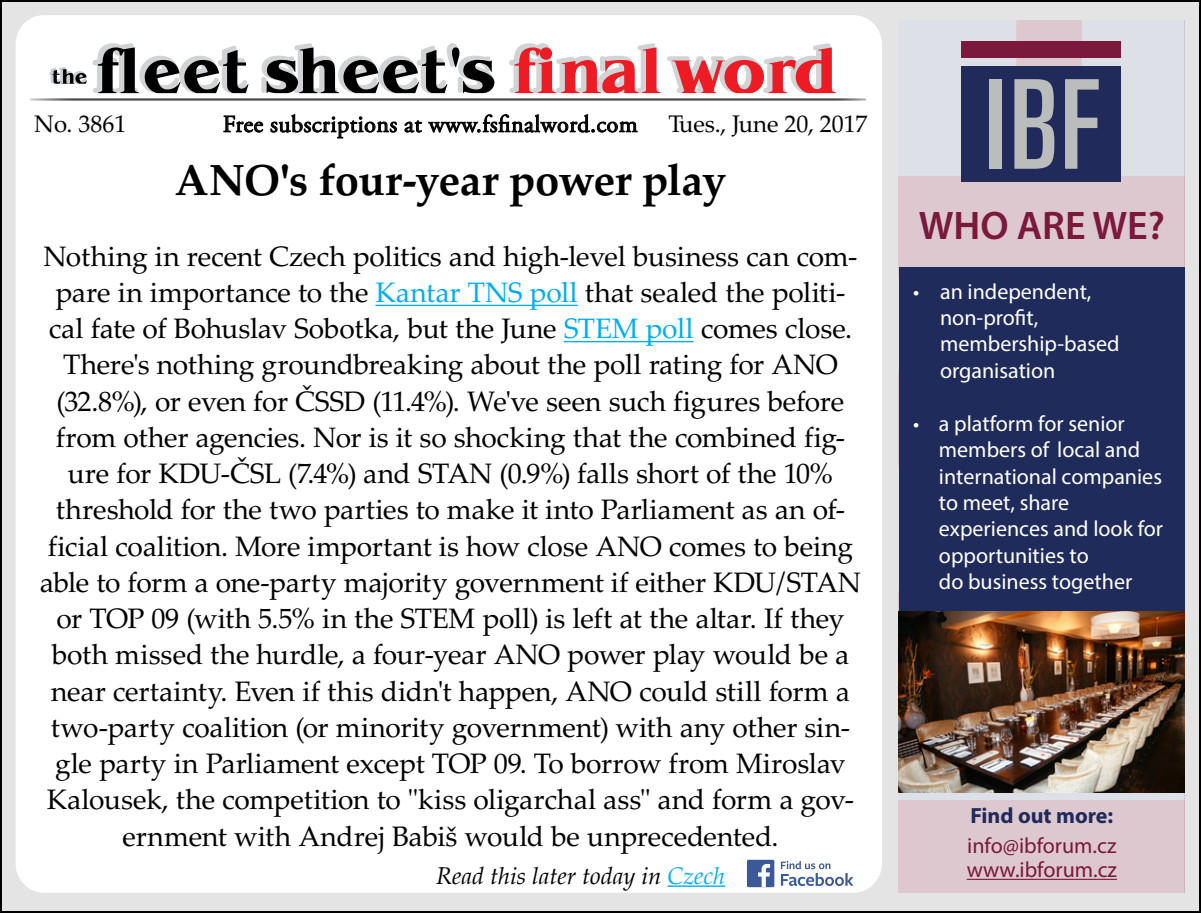
<style>
.page{position:relative;width:1201px;height:913px;background:#fff}
.page>*{position:absolute;margin:0;border:0;box-sizing:border-box;transform-origin:0 0}
.t1{font:700 43.6px "Palatino LTCE";letter-spacing:-.015em;color:#000}
.t2{font:600 40px "Myriad Pro";color:#7a193c}
.t3{font:28.2px/36.2px "Palatino LTCE";letter-spacing:-.01em;color:#000;text-align:center}
.t4{font:24px "Adobe Garamond Pro";letter-spacing:.02em;color:#000}
.t5{font:italic 24px "Palatino";color:#000}
.t6{font:24px "Palatino LTCE";letter-spacing:-.005em;color:#000}
.t7{font:22px/26.4px "Myriad Pro";color:#fff}
.t8{font:22px/24px "Myriad Pro";color:#7a193c}
.t9{font:700 22px "Myriad Pro";color:#1f2b5b}
.s1{color:#00aeef}
</style>
<div class="page">
<div style="left:1px;top:1px;width:1198px;height:910px;background:#e5e4e4"></div>
<div style="left:16px;top:15px;width:865px;height:877px;background:#fff;border-radius:29px"></div>
<svg style="left:223px;top:115px;width:40px;height:17px"></svg>
<svg style="left:270px;top:114px;width:127px;height:24px"></svg>
<svg style="left:404px;top:120px;width:18px;height:13px"></svg>
<svg style="left:428px;top:114px;width:209px;height:19px"></svg>
<img style="left:30px;top:98px;width:836px;height:3px">
<svg style="left:49px;top:43px;width:446px;height:50px"></svg>
<svg style="left:509px;top:43px;width:326px;height:50px"></svg>
<hr style="left:375px;top:304px;width:202px;height:2px;background:#00aeef">
<hr style="left:563px;top:341px;width:130px;height:1px;background:#00aeef">
<hr style="left:667px;top:885px;width:58px;height:1px;background:#00aeef">
<svg style="left:780px;top:861px;width:73px;height:24px"></svg>
<div style="left:746px;top:859px;width:28px;height:27px;background:#3b5998;border-radius:2px"></div>
<svg style="left:758px;top:864px;width:12px;height:22px"></svg>
<div style="left:898px;top:799px;width:285px;height:93px;background:#ddc8cf"></div>
<svg style="left:898px;top:21px;width:285px;height:246px;fill:#ddc8cf"></svg>
<div style="left:961px;top:66px;width:159px;height:115px;background:#202a5b"></div>
<div style="left:961px;top:41px;width:159px;height:17px;background:#7a193c"></div>
<div style="left:988px;top:79px;width:13px;height:90px;background:#bbbdbd"></div>
<svg style="left:1014px;top:79px;width:40px;height:90px"></svg>
<svg style="left:1065px;top:79px;width:33px;height:90px"></svg>
<div style="left:898px;top:267px;width:285px;height:515px;background:#1f2b5b"></div>
<hr style="left:966px;top:878px;width:150px;height:1px;background:#7a193c">
<img style="left:898px;top:611px;width:285px;height:181px">
<p class="t6" style="left:34px;top:110px;width:94px">No. 3861</p>
<p class="t4" style="left:223px;top:110px;width:416px">Free subscriptions at www.fsfinalword.com</p>
<p class="t6" style="left:668px;top:110px;width:201px">Tues., June 20, 2017</p>
<p class="t1" style="left:175px;top:155px;width:553px">ANO's four-year power play</p>
<p class="t3" style="left:40px;top:238px;width:823px">Nothing in recent Czech politics and high-level business can com&shy;pare in importance to the <span class="s1">Kantar TNS poll</span> that sealed the politi&shy;cal fate of Bohuslav Sobotka, but the June <span class="s1">STEM poll</span> comes close.<br>There's nothing groundbreaking about the poll rating for ANO (32.8%), or even for ČSSD (11.4%). We've seen such figures before from other agencies. Nor is it so shocking that the combined fig&shy;ure for KDU-ČSL (7.4%) and STAN (0.9%) falls short of the 10% threshold for the two parties to make it into Parliament as an of&shy;ficial coalition. More important is how close ANO comes to being able to form a one-party majority government if either KDU/STAN or TOP 09 (with 5.5% in the STEM poll) is left at the altar. If they both missed the hurdle, a four-year ANO power play would be a near certainty. Even if this didn't happen, ANO could still form a two-party coalition (or minority government) with any other sin&shy;gle party in Parliament except TOP 09. To borrow from Miroslav Kalousek, the competition to "kiss oligarchal ass" and form a gov&shy;ernment with Andrej Babiš would be unprecedented.</p>
<p class="t5" style="left:436px;top:855px;width:291px">Read this later today in <span class="s1">Czech</span></p>
<h2 class="t2" style="left:918px;top:200px;width:248px">WHO ARE WE?</h2>
<p class="t7" style="left:939px;top:277px;width:181px;text-indent:-27px">• an independent, non-profit, membership-based organisation</p>
<p class="t7" style="left:938px;top:409px;width:226px;text-indent:-26px">• a platform for senior members of local and international companies to meet, share experiences and look for opportunities to<br>do business together</p>
<p class="t9" style="left:970px;top:801px;width:144px">Find out more:</p>
<p class="t8" style="left:966px;top:833px;width:152px">info@ibforum.cz www.ibforum.cz</p>
</div>
